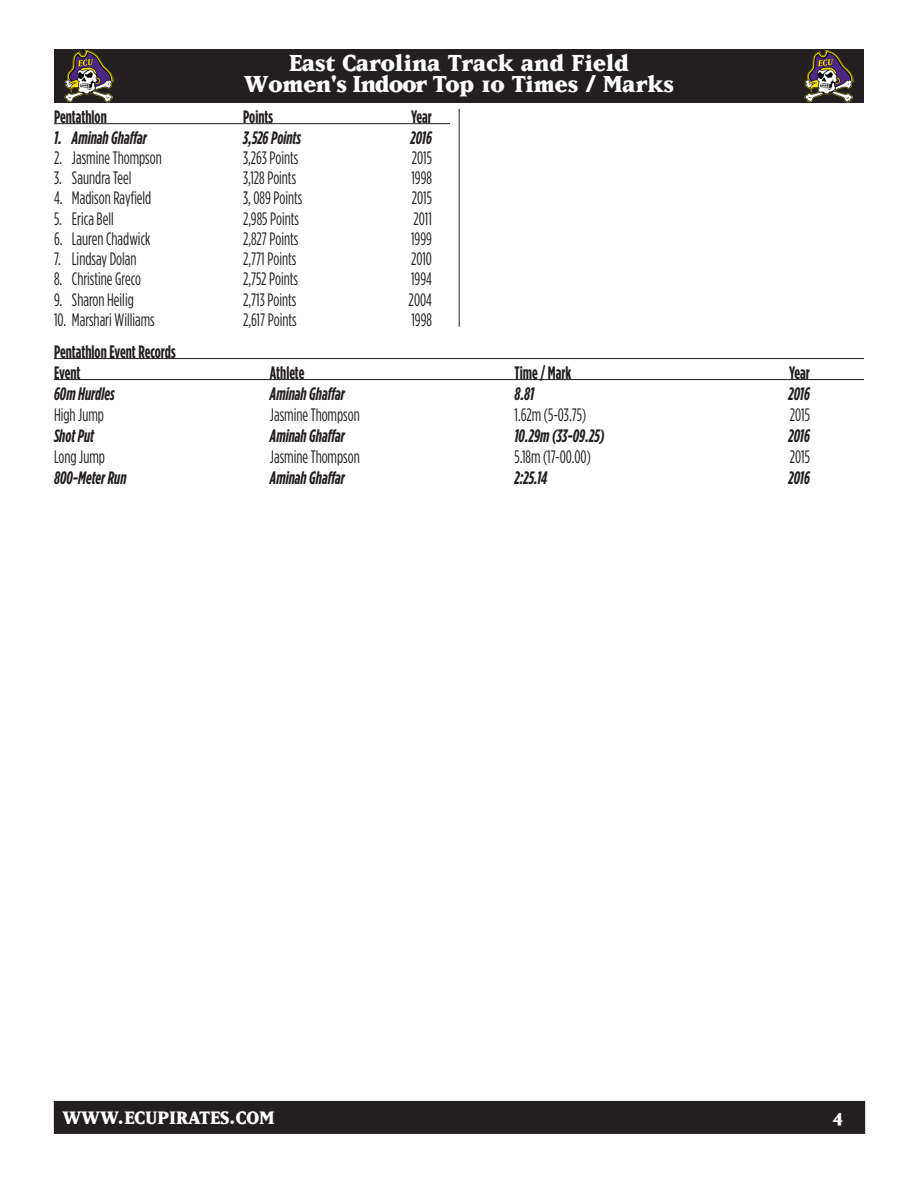
<style>
.page{position:relative;width:918px;height:1188px;background:#fff}
.page>*{position:absolute;margin:0;border:0;box-sizing:border-box;transform-origin:0 0}
.t1{font:800 27px/21px "Matrix";color:#fff;text-align:center}
.t2{font:800 21px "Matrix";color:#fff}
.t3{font:18px "Gotham Condensed";color:#231f20;scale:.9 1}
.t4{font:italic 700 18px "Gotham Condensed";color:#231f20;scale:.9 1}
.t5{font:700 18px "Gotham Condensed";color:#231f20;scale:.9 1}
</style>
<div class="page">
<div style="left:54px;top:1101px;width:811px;height:32px;background:#231f20"></div>
<div style="left:54px;top:1101px;width:811px;height:33px;border:1px solid #231f20"></div>
<svg style="left:55px;top:1103px;width:1px;height:27px"></svg>
<div style="left:54px;top:50px;width:810px;height:53px;background:#231f20"></div>
<img style="left:64px;top:50px;width:50px;height:53px">
<img style="left:804px;top:50px;width:50px;height:53px">
<hr style="left:54px;top:123px;width:396px;height:1px;background:#231f20">
<hr style="left:54px;top:358px;width:810px;height:1px;background:#231f20">
<hr style="left:54px;top:379px;width:810px;height:1px;background:#231f20">
<hr style="left:459px;top:109px;width:1px;height:218px;background:#231f20">
<h1 class="t1" style="left:244px;top:52px;width:431px">East Carolina Track and Field<br>Women's Indoor Top 10 Times / Marks</h1>
<p class="t5" style="left:54px;top:106px;width:60px">Pentathlon</p>
<p class="t5" style="left:243px;top:106px;width:35px">Points</p>
<p class="t5" style="left:411px;top:106px;width:24px">Year</p>
<p class="t4" style="left:54px;top:127px;width:105px">1. Aminah Ghaffar</p>
<p class="t4" style="left:243px;top:127px;width:66px">3,526 Points</p>
<p class="t4" style="left:411px;top:127px;width:25px">2016</p>
<p class="t3" style="left:54px;top:147px;width:121px">2. Jasmine Thompson</p>
<p class="t3" style="left:243px;top:147px;width:63px">3,263 Points</p>
<p class="t3" style="left:412px;top:147px;width:24px">2015</p>
<p class="t3" style="left:54px;top:167px;width:88px">3. Saundra Teel</p>
<p class="t3" style="left:243px;top:167px;width:61px">3,128 Points</p>
<p class="t3" style="left:411px;top:167px;width:24px">1998</p>
<p class="t3" style="left:54px;top:188px;width:110px">4. Madison Rayfield</p>
<p class="t3" style="left:243px;top:188px;width:68px">3, 089 Points</p>
<p class="t3" style="left:412px;top:188px;width:24px">2015</p>
<p class="t3" style="left:54px;top:208px;width:68px">5. Erica Bell</p>
<p class="t3" style="left:243px;top:208px;width:64px">2,985 Points</p>
<p class="t3" style="left:414px;top:208px;width:22px">2011</p>
<p class="t3" style="left:54px;top:228px;width:109px">6. Lauren Chadwick</p>
<p class="t3" style="left:243px;top:228px;width:63px">2,827 Points</p>
<p class="t3" style="left:411px;top:228px;width:25px">1999</p>
<p class="t3" style="left:54px;top:248px;width:93px">7. Lindsay Dolan</p>
<p class="t3" style="left:243px;top:248px;width:61px">2,771 Points</p>
<p class="t3" style="left:411px;top:248px;width:25px">2010</p>
<p class="t3" style="left:54px;top:269px;width:98px">8. Christine Greco</p>
<p class="t3" style="left:243px;top:269px;width:63px">2,752 Points</p>
<p class="t3" style="left:411px;top:269px;width:25px">1994</p>
<p class="t3" style="left:54px;top:289px;width:90px">9. Sharon Heilig</p>
<p class="t3" style="left:243px;top:289px;width:61px">2,713 Points</p>
<p class="t3" style="left:409px;top:289px;width:27px">2004</p>
<p class="t3" style="left:54px;top:309px;width:113px">10. Marshari Williams</p>
<p class="t3" style="left:243px;top:309px;width:61px">2,617 Points</p>
<p class="t3" style="left:411px;top:309px;width:24px">1998</p>
<p class="t5" style="left:54px;top:341px;width:137px">Pentathlon Event Records</p>
<p class="t5" style="left:54px;top:362px;width:31px">Event</p>
<p class="t5" style="left:270px;top:362px;width:40px">Athlete</p>
<p class="t5" style="left:515px;top:362px;width:65px">Time / Mark</p>
<p class="t5" style="left:789px;top:362px;width:24px">Year</p>
<p class="t4" style="left:54px;top:383px;width:69px">60m Hurdles</p>
<p class="t4" style="left:270px;top:383px;width:85px">Aminah Ghaffar</p>
<p class="t4" style="left:515px;top:383px;width:23px">8.81</p>
<p class="t4" style="left:789px;top:383px;width:25px">2016</p>
<p class="t3" style="left:54px;top:405px;width:57px">High Jump</p>
<p class="t3" style="left:270px;top:405px;width:101px">Jasmine Thompson</p>
<p class="t3" style="left:515px;top:405px;width:81px">1.62m (5-03.75)</p>
<p class="t3" style="left:790px;top:405px;width:24px">2015</p>
<p class="t4" style="left:54px;top:425px;width:46px">Shot Put</p>
<p class="t4" style="left:270px;top:425px;width:85px">Aminah Ghaffar</p>
<p class="t4" style="left:515px;top:425px;width:102px">10.29m (33-09.25)</p>
<p class="t4" style="left:789px;top:425px;width:25px">2016</p>
<p class="t3" style="left:54px;top:447px;width:58px">Long Jump</p>
<p class="t3" style="left:270px;top:447px;width:101px">Jasmine Thompson</p>
<p class="t3" style="left:515px;top:447px;width:86px">5.18m (17-00.00)</p>
<p class="t3" style="left:790px;top:447px;width:24px">2015</p>
<p class="t4" style="left:54px;top:467px;width:82px">800-Meter Run</p>
<p class="t4" style="left:270px;top:467px;width:85px">Aminah Ghaffar</p>
<p class="t4" style="left:515px;top:467px;width:38px">2:25.14</p>
<p class="t4" style="left:789px;top:467px;width:25px">2016</p>
<p class="t2" style="left:62px;top:1107px;width:214px">WWW.ECUPIRATES.COM</p>
<p class="t2" style="left:833px;top:1106px;width:12px">4</p>
</div>
